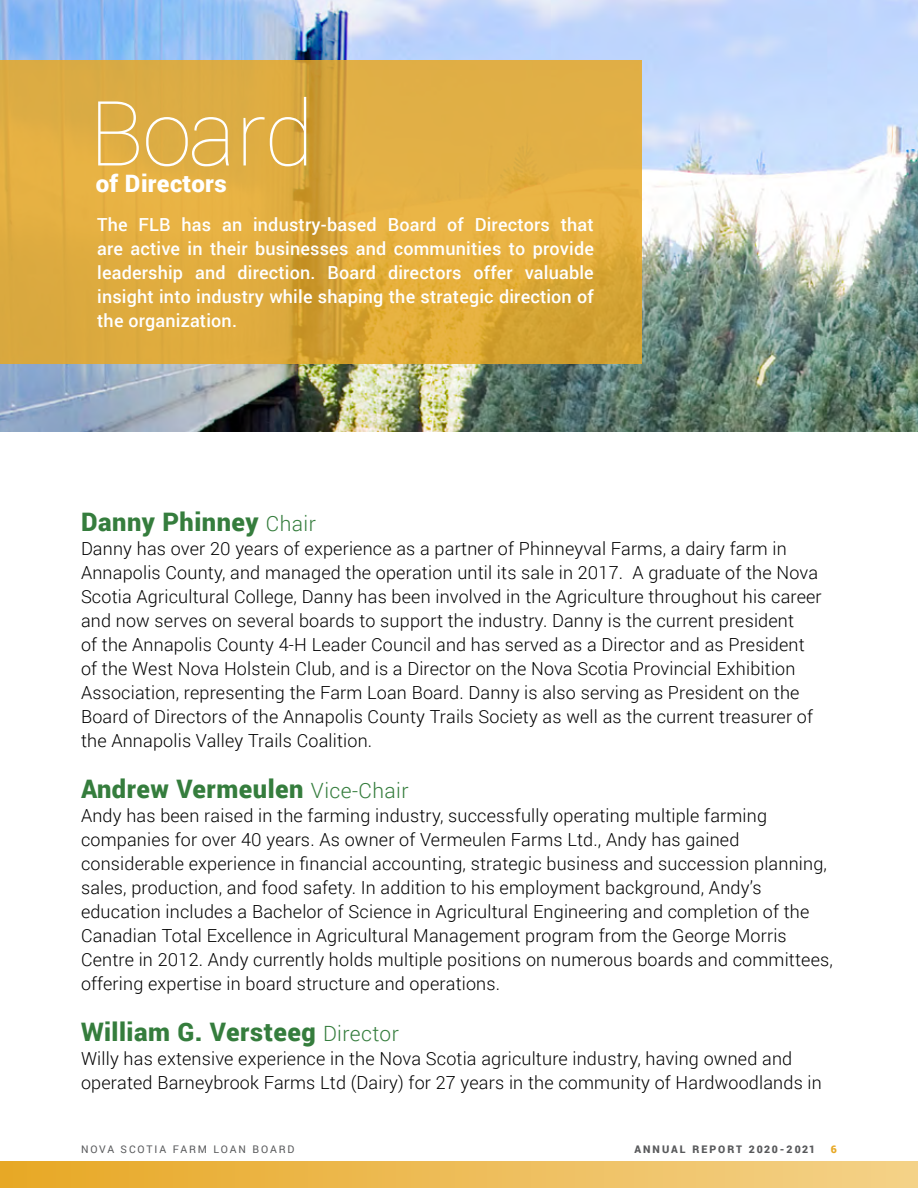
<style>
.page{position:relative;width:918px;height:1188px;background:#fff}
.page>*{position:absolute;margin:0;border:0;box-sizing:border-box;transform-origin:0 0}
.t1{font:100 90px "Roboto";letter-spacing:-.015em;color:#fff}
.t2{font:900 25.5px "Roboto";letter-spacing:.02em;color:#357d3d}
.t3{font:900 24px "Roboto";letter-spacing:.015em;color:#fff}
.t4{font:300 18px/24px "Roboto";letter-spacing:.01em;color:#000}
.t5{font:500 18px/24px "Roboto";letter-spacing:.01em;color:#fff;text-align:justify}
.t6{font:10.5px "Roboto";letter-spacing:.18em;color:#58595b}
.t7{font:900 10.5px "Roboto";letter-spacing:.195em;color:#58595b}
.t8{font:900 10.5px "Roboto";color:#e7a825}
.s1{font-weight:300;font-size:21px}
</style>
<div class="page">
<img style="left:0;top:0;width:918px;height:432px">
<svg style="left:0;top:61px;width:642px;height:303px;background:#deab3f"></svg>
<div style="left:0;top:1161px;width:918px;height:27px;background:linear-gradient(to right,#e7a826,#f4d289)"></div>
<h1 class="t1" style="left:89px;top:71px;width:226px">Board</h1>
<h3 class="t3" style="left:96px;top:167px;width:132px">of Directors</h3>
<p class="t5" style="left:97px;top:212px;width:498px">The FLB has an industry-based Board of Directors that are active in their businesses and communities to provide leadership and direction. Board directors offer valuable insight into industry while shaping the strategic direction of the organization.</p>
<h2 class="t2" style="left:81px;top:504px;width:236px">Danny Phinney <span class="s1">Chair</span></h2>
<p class="t4" style="left:81px;top:536px;width:742px">Danny has over 20 years of experience as a partner of Phinneyval Farms, a dairy farm in Annapolis County, and managed the operation until its sale in 2017. A graduate of the Nova Scotia Agricultural College, Danny has been involved in the Agriculture throughout his career and now serves on several boards to support the industry. Danny is the current president<br>of the Annapolis County 4-H Leader Council and has served as a Director and as President of the West Nova Holstein Club, and is a Director on the Nova Scotia Provincial Exhibition Association, representing the Farm Loan Board. Danny is also serving as President on the Board of Directors of the Annapolis County Trails Society as well as the current treasurer of the Annapolis Valley Trails Coalition.</p>
<h2 class="t2" style="left:81px;top:771px;width:329px">Andrew Vermeulen <span class="s1">Vice-Chair</span></h2>
<p class="t4" style="left:81px;top:803px;width:753px">Andy has been raised in the farming industry, successfully operating multiple farming companies for over 40 years. As owner of Vermeulen Farms Ltd., Andy has gained considerable experience in financial accounting, strategic business and succession planning, sales, production, and food safety. In addition to his employment background, Andy’s education includes a Bachelor of Science in Agricultural Engineering and completion of the Canadian Total Excellence in Agricultural Management program from the George Morris Centre in 2012. Andy currently holds multiple positions on numerous boards and committees, offering expertise in board structure and operations.</p>
<h2 class="t2" style="left:81px;top:1014px;width:319px">William G. Versteeg <span class="s1">Director</span></h2>
<p class="t4" style="left:81px;top:1046px;width:742px">Willy has extensive experience in the Nova Scotia agriculture industry, having owned and operated Barneybrook Farms Ltd (Dairy) for 27 years in the community of Hardwoodlands in</p>
<p class="t6" style="left:81px;top:1142px;width:215px">NOVA SCOTIA FARM LOAN BOARD</p>
<p class="t7" style="left:634px;top:1142px;width:182px">ANNUAL REPORT 2020-2021</p>
<p class="t8" style="left:831px;top:1142px;width:8px">6</p>
</div>
